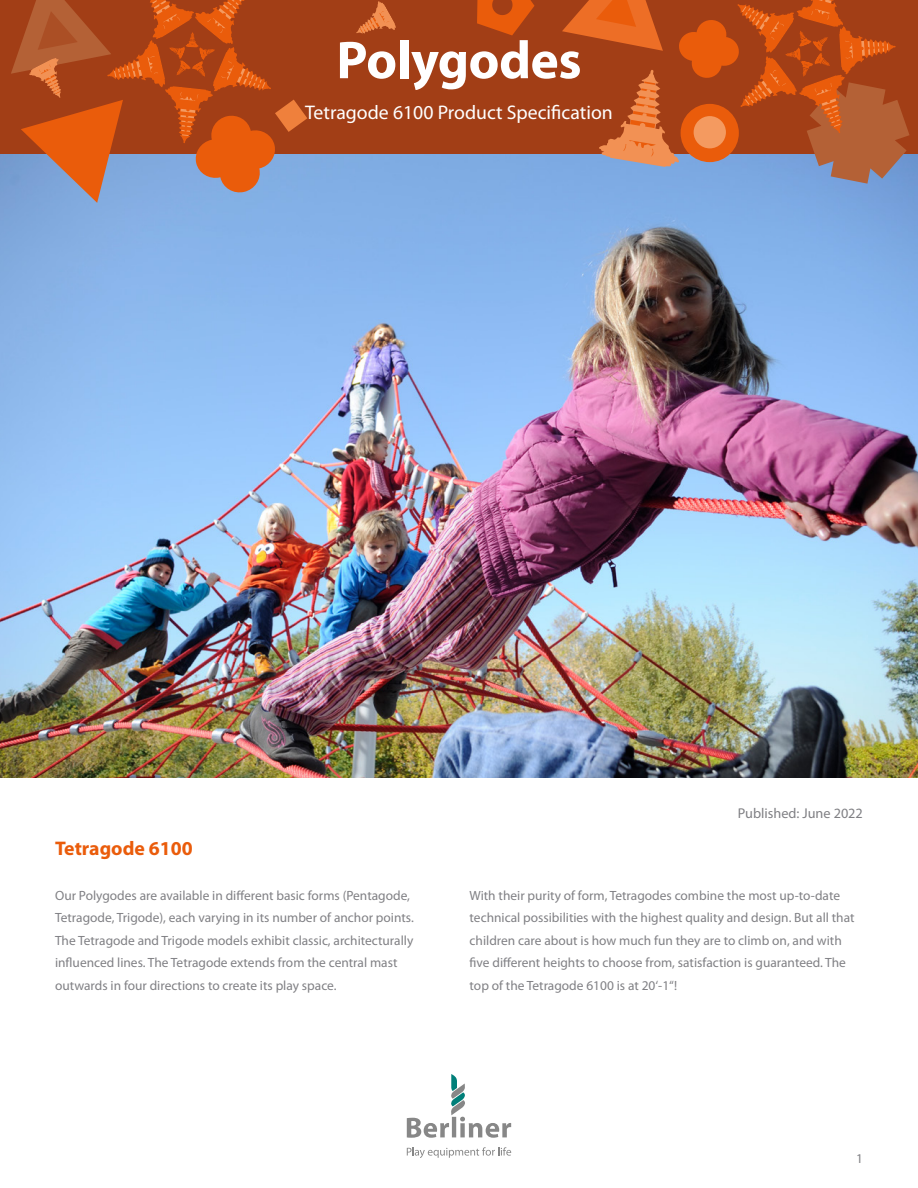
<style>
.page{position:relative;width:918px;height:1188px;background:#fff}
.page>*{position:absolute;margin:0;border:0;box-sizing:border-box;transform-origin:0 0}
.t1{font:700 53.55px "Myriad Pro";letter-spacing:-.01em;color:#fff}
.t2{font:19.8px "Myriad Pro";color:#fff}
.t3{font:700 19.8px "Myriad Pro";color:#ea5c0b}
.t4{font:14.25px "Myriad Pro";color:#808084}
.t5{font:13.35px/22.5px "Myriad Pro";color:#808084}
</style>
<div class="page">
<img style="left:0;top:153px;width:918px;height:625px">
<div style="left:0;top:0;width:918px;height:153px;background:#a23e16"></div>
<svg style="left:477px;top:0;width:57px;height:35px"></svg>
<svg style="left:356px;top:1px;width:40px;height:33px"></svg>
<svg style="left:11px;top:0;width:296px;height:203px"></svg>
<svg style="left:562px;top:0;width:348px;height:184px"></svg>
<svg style="left:407px;top:1074px;width:104px;height:64px"></svg>
<svg style="left:407px;top:1147px;width:104px;height:11px"></svg>
<h1 class="t1" style="left:336px;top:25px;width:247px">Polygodes</h1>
<h2 class="t2" style="left:305px;top:100px;width:309px">Tetragode 6100 Product Specification</h2>
<p class="t4" style="left:738px;top:804px;width:127px">Published: June 2022</p>
<h2 class="t3" style="left:55px;top:835px;width:139px">Tetragode 6100</h2>
<p class="t5" style="left:55px;top:884px;width:360px">Our Polygodes are available in different basic forms (Pentagode, Tetragode, Trigode), each varying in its number of anchor points.<br>The Tetragode and Trigode models exhibit classic, architecturally influenced lines. The Tetragode extends from the central mast outwards in four directions to create its play space.</p>
<p class="t5" style="left:470px;top:884px;width:386px">With their purity of form, Tetragodes combine the most up-to-date technical possibilities with the highest quality and design. But all that children care about is how much fun they are to climb on, and with five different heights to choose from, satisfaction is guaranteed. The top of the Tetragode 6100 is at 20‘-1‘‘!</p>
<p class="t5" style="left:856px;top:1147px;width:8px">1</p>
</div>
